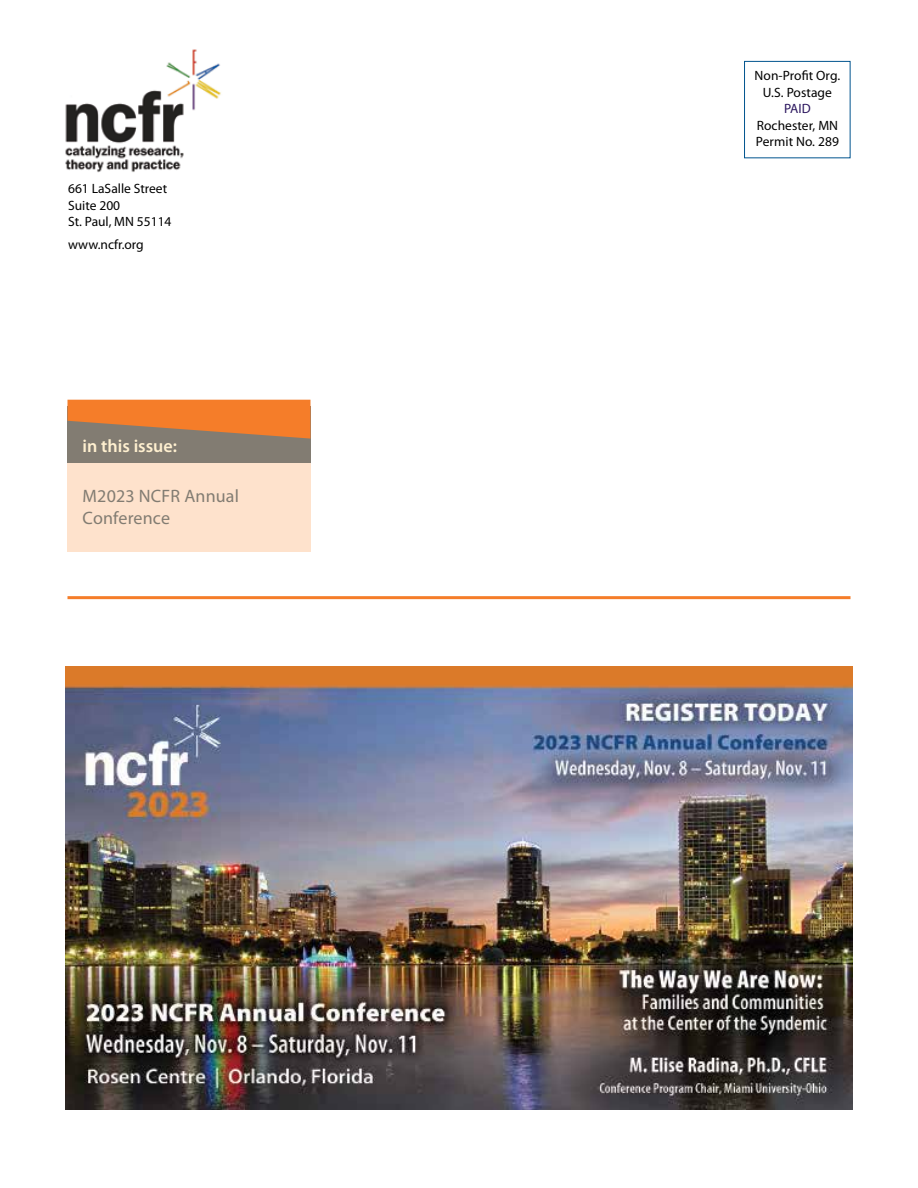
<style>
.page{position:relative;width:918px;height:1188px;background:#fff}
.page>*{position:absolute;margin:0;border:0;box-sizing:border-box;transform-origin:0 0}
.t1{font:18px/22.5px "Myriad Pro";letter-spacing:.01em;color:#827c72}
.t2{font:600 18px "Myriad Pro";color:#fff0d0}
.t3{font:13.5px/16.5px "Myriad Pro";color:#000}
.t4{font:13.5px "Myriad Pro";color:#2b165e}
</style>
<div class="page">
<div style="left:744px;top:61px;width:106px;height:97px;border:1px solid #00548e"></div>
<img style="left:65px;top:49px;width:156px;height:124px">
<div style="left:68px;top:460px;width:243px;height:92px;background:#fee2cc"></div>
<div style="left:68px;top:406px;width:243px;height:56px;background:#827c72"></div>
<svg style="left:68px;top:400px;width:242px;height:39px"></svg>
<img style="left:66px;top:667px;width:786px;height:442px">
<hr style="left:68px;top:596px;width:782px;height:3px;background:#f57d29">
<p class="t3" style="left:68px;top:180px;width:105px">661 LaSalle Street<br>Suite 200<br>St. Paul, MN 55114</p>
<p class="t3" style="left:68px;top:236px;width:77px">www.ncfr.org</p>
<h1 class="t2" style="left:83px;top:435px;width:96px">in this issue:</h1>
<h1 class="t1" style="left:83px;top:484px;width:158px">M2023 NCFR Annual<br>Conference</h1>
<p class="t3" style="left:755px;top:67px;width:87px;text-align:center">Non-Profit Org.<br>U.S. Postage</p>
<p class="t4" style="left:784px;top:101px;width:28px">PAID</p>
<p class="t3" style="left:756px;top:117px;width:85px">Rochester, MN<br>Permit No. 289</p>
</div>
